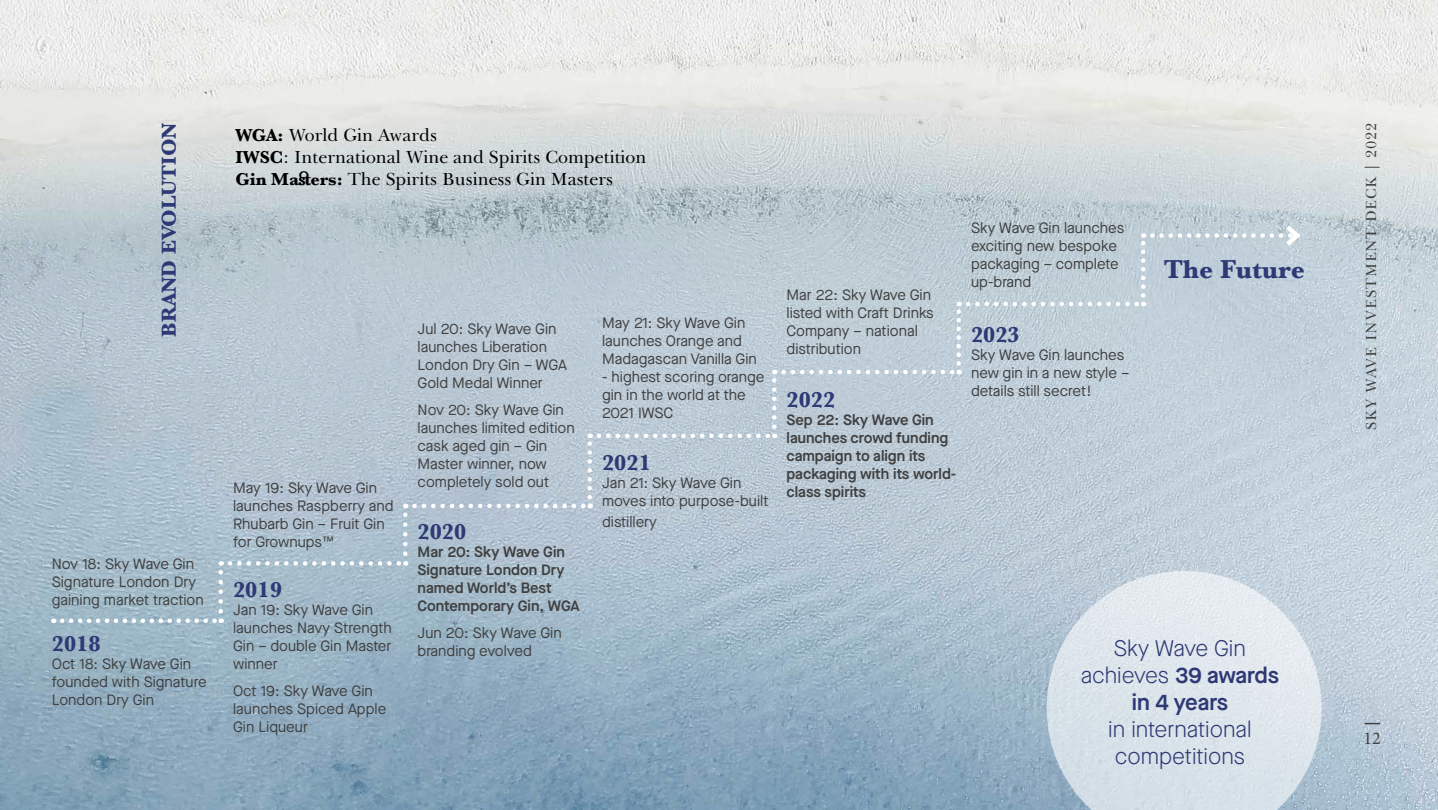
<style>
.page{position:relative;width:1438px;height:810px;background:#fff}
.page>*{position:absolute;margin:0;border:0;box-sizing:border-box;transform-origin:0 0}
.t1{font:700 27px "Baskerville";color:#2e3975}
.t2{font:300 22.5px/27px "Maison Neue";color:#2e3975;text-align:center}
.t3{font:700 22.5px "Baskerville";color:#2e3975}
.t4{font:700 21px "Baskerville";color:#2e3975}
.t5{font:18px/21.6px "Baskerville BT";color:#000}
.t6{font:18px "Minion Pro";color:#404040}
.t7{font:15px/18px "Maison Neue";color:#404040}
.t8{font:600 15px/18px "Maison Neue";color:#404040}
.t9{font:15px "Baskerville BT";letter-spacing:.05em;color:#404040}
.s1{font-family:"Baskerville";font-weight:700}
.s2{font-weight:600}
</style>
<div class="page">
<img style="left:0;top:0;width:1437px;height:810px">
<svg style="left:62px;top:619px;width:160px;height:4px"></svg>
<svg style="left:218px;top:561px;width:5px;height:50px"></svg>
<svg style="left:230px;top:561px;width:176px;height:5px"></svg>
<svg style="left:403px;top:504px;width:4px;height:50px"></svg>
<svg style="left:414px;top:504px;width:176px;height:4px"></svg>
<svg style="left:587px;top:434px;width:5px;height:63px"></svg>
<svg style="left:599px;top:434px;width:176px;height:4px"></svg>
<svg style="left:772px;top:370px;width:4px;height:57px"></svg>
<svg style="left:783px;top:370px;width:176px;height:4px"></svg>
<svg style="left:956px;top:302px;width:4px;height:62px"></svg>
<svg style="left:967px;top:302px;width:177px;height:4px"></svg>
<svg style="left:1140px;top:233px;width:5px;height:62px"></svg>
<svg style="left:1152px;top:221px;width:151px;height:29px;background:#c4d1d9"></svg>
<svg style="left:1046px;top:571px;width:275px;height:239px;background:#d6e0e7"></svg>
<svg style="left:1364px;top:723px;width:15px;height:1px"></svg>
<h3 class="t4" style="left:154px;top:337px;width:216px;rotate:-90deg">BRAND EVOLUTION</h3>
<p class="t7" style="left:52px;top:554px;width:153px">Nov 18: Sky Wave Gin<br>Signature London Dry gaining market traction</p>
<h2 class="t3" style="left:52px;top:628px;width:50px">2018</h2>
<p class="t7" style="left:52px;top:654px;width:156px">Oct 18: Sky Wave Gin founded with Signature<br>London Dry Gin</p>
<p class="t5" style="left:235px;top:125px;width:412px"><span class="s1">WGA:</span> World Gin Awards<br><span class="s1">IWSC</span>: International Wine and Spirits Competition<br><span class="s1">Gin Masters:</span> The Spirits Business Gin Masters</p>
<p class="t7" style="left:233px;top:478px;width:162px">May 19: Sky Wave Gin launches Raspberry and<br>Rhubarb Gin – Fruit Gin for Grownups™</p>
<h2 class="t3" style="left:233px;top:574px;width:50px">2019</h2>
<p class="t7" style="left:233px;top:601px;width:160px">Jan 19: Sky Wave Gin launches Navy Strength<br>Gin – double Gin Master winner</p>
<p class="t7" style="left:233px;top:682px;width:155px">Oct 19: Sky Wave Gin launches Spiced Apple<br>Gin Liqueur</p>
<p class="t7" style="left:417px;top:320px;width:151px">Jul 20: Sky Wave Gin launches Liberation<br>London Dry Gin – WGA<br>Gold Medal Winner</p>
<p class="t7" style="left:417px;top:401px;width:159px">Nov 20: Sky Wave Gin launches limited edition cask aged gin – Gin<br>Master winner, now completely sold out</p>
<h2 class="t3" style="left:417px;top:516px;width:50px">2020</h2>
<p class="t8" style="left:417px;top:542px;width:163px">Mar 20: Sky Wave Gin<br>Signature London Dry named World’s Best<br>Contemporary Gin, WGA</p>
<p class="t7" style="left:417px;top:624px;width:146px">Jun 20: Sky Wave Gin branding evolved</p>
<p class="t7" style="left:602px;top:313px;width:156px">May 21: Sky Wave Gin launches Orange and<br>Madagascan Vanilla Gin</p>
<p class="t7" style="left:602px;top:367px;width:164px">- highest scoring orange gin in the world at the<br>2021 IWSC</p>
<h2 class="t3" style="left:602px;top:447px;width:50px">2021</h2>
<p class="t7" style="left:602px;top:473px;width:168px">Jan 21: Sky Wave Gin moves into purpose-built</p>
<p class="t7" style="left:602px;top:513px;width:56px">distillery</p>
<p class="t7" style="left:786px;top:286px;width:149px">Mar 22: Sky Wave Gin listed with Craft Drinks<br>Company – national distribution</p>
<h2 class="t3" style="left:786px;top:384px;width:50px">2022</h2>
<p class="t8" style="left:786px;top:411px;width:171px">Sep 22: Sky Wave Gin launches crowd funding campaign to align its packaging with its world&shy;class spirits</p>
<p class="t7" style="left:970px;top:219px;width:155px">Sky Wave Gin launches exciting new bespoke packaging – complete up-brand</p>
<h2 class="t3" style="left:970px;top:319px;width:50px">2023</h2>
<p class="t7" style="left:970px;top:346px;width:160px">Sky Wave Gin launches new gin in a new style – details still secret!</p>
<h1 class="t1" style="left:1163px;top:251px;width:142px">The Future</h1>
<h2 class="t2" style="left:1080px;top:635px;width:200px">Sky Wave Gin achieves <span class="s2">39 awards in 4 years</span></h2>
<h2 class="t2" style="left:1108px;top:716px;width:145px;text-align:left">in international competitions</h2>
<p class="t9" style="left:1361px;top:430px;width:309px;rotate:-90deg">SKY WAVE INVESTMENT DECK | 2022</p>
<p class="t6" style="left:1363px;top:727px;width:19px">12</p>
</div>
